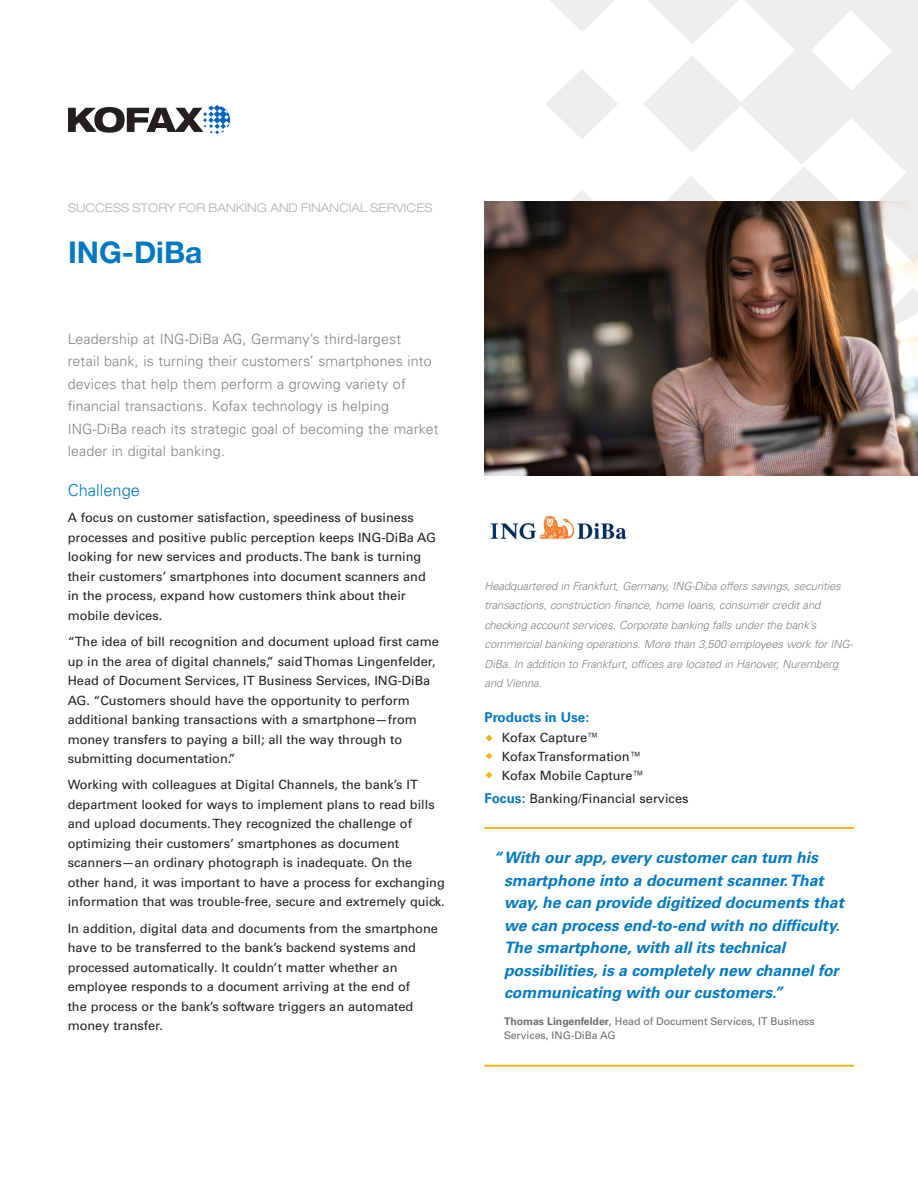
<style>
.page{position:relative;width:918px;height:1188px;background:#fff}
.page>*{position:absolute;margin:0;border:0;box-sizing:border-box;transform-origin:0 0}
.t1{font:700 30px "Helvetica Neue LT Pro";color:#0079c2}
.t2{font:300 16.5px "Univers LT Std";color:#0079c2}
.t3{font:italic 700 15.75px/22.5px "Univers LT Std";color:#0079c2}
.introduction{font:300 14.25px/22.5px "Univers LT Std";letter-spacing:.01em;color:#808285}
.company_information{font:700 13.5px "Univers LT Std";color:#0079c2}
.body_copy{font:12.75px/19.5px "Univers LT Std";color:#231f20}
.company_information-2{font:12.75px "Univers LT Std";color:#231f20}
.document_label{font:300 expanded 12px "Helvetica Neue LT Std";color:#b0b1b5}
.company_information-3{font:italic 300 11.25px/19.5px "Univers LT Std";letter-spacing:-.01em;color:#808285}
.quote_attribute{font:10.5px/13.5px "Univers LT Std";color:#6c6d70}
.s1{font-weight:700;font-size:13.5px;color:#0079c2}
.s2{font-weight:700}
</style>
<div class="page">
<img style="left:484px;top:202px;width:434px;height:273px">
<svg style="left:550px;top:0;width:64px;height:32px"></svg>
<svg style="left:546px;top:69px;width:72px;height:70px"></svg>
<svg style="left:559px;top:190px;width:46px;height:45px"></svg>
<svg style="left:671px;top:299px;width:46px;height:42px;background:#503a32"></svg>
<svg style="left:768px;top:288px;width:72px;height:64px;background:#6c452d"></svg>
<svg style="left:877px;top:287px;width:41px;height:44px"></svg>
<svg style="left:643px;top:0;width:275px;height:263px"></svg>
<svg style="left:68px;top:105px;width:162px;height:29px"></svg>
<img style="left:490px;top:515px;width:137px;height:25px">
<hr style="left:484px;top:827px;width:370px;height:2px;background:#efb211">
<hr style="left:484px;top:1065px;width:370px;height:2px;background:#efb211">
<p class="document_label" style="left:68px;top:200px;width:366px">SUCCESS STORY FOR BANKING AND FINANCIAL SERVICES</p>
<p class="t1" style="left:68px;top:233px;width:136px">ING-DiBa</p>
<p class="introduction" style="left:68px;top:328px;width:372px">Leadership at ING-DiBa AG, Germany’s third-largest<br>retail bank, is turning their customers’ smartphones into devices that help them perform a growing variety of financial transactions. Kofax technology is helping ING-DiBa reach its strategic goal of becoming the market leader in digital banking.</p>
<p class="t2" style="left:68px;top:480px;width:74px">Challenge</p>
<p class="body_copy" style="left:68px;top:508px;width:370px">A focus on customer satisfaction, speediness of business processes and positive public perception keeps ING-DiBa AG looking for new services and products. The bank is turning their customers’ smartphones into document scanners and in the process, expand how customers think about their mobile devices.</p>
<p class="body_copy" style="left:68px;top:632px;width:373px">“The idea of bill recognition and document upload first came up in the area of digital channels,” said Thomas Lingenfelder, Head of Document Services, IT Business Services, ING-DiBa AG. “Customers should have the opportunity to perform additional banking transactions with a smartphone—from money transfers to paying a bill; all the way through to submitting documentation.”</p>
<p class="body_copy" style="left:68px;top:775px;width:379px">Working with colleagues at Digital Channels, the bank’s IT department looked for ways to implement plans to read bills and upload documents. They recognized the challenge of optimizing their customers’ smartphones as document scanners—an ordinary photograph is inadequate. On the other hand, it was important to have a process for exchanging information that was trouble-free, secure and extremely quick.</p>
<p class="body_copy" style="left:68px;top:918px;width:372px">In addition, digital data and documents from the smartphone have to be transferred to the bank’s backend systems and processed automatically. It couldn’t matter whether an employee responds to a document arriving at the end of<br>the process or the bank’s software triggers an automated money transfer.</p>
<p class="company_information-3" style="left:484px;top:576px;width:370px">Headquartered in Frankfurt, Germany, ING-Diba offers savings, securities transactions, construction finance, home loans, consumer credit and checking account services. Corporate banking falls under the bank’s commercial banking operations. More than 3,500 employees work for ING-DiBa. In addition to Frankfurt, offices are located in Hanover, Nuremberg and Vienna.</p>
<p class="company_information" style="left:484px;top:710px;width:106px">Products in Use:</p>
<p class="body_copy" style="left:502px;top:728px;width:100px">Kofax Capture™</p>
<p class="body_copy" style="left:502px;top:747px;width:142px">Kofax Transformation™</p>
<p class="body_copy" style="left:502px;top:765px;width:145px">Kofax Mobile Capture™</p>
<p class="company_information-2" style="left:484px;top:791px;width:205px"><span class="s1">Focus:</span> Banking/Financial services</p>
<p class="t3" style="left:504px;top:847px;width:341px;text-indent:-10px">“With our app, every customer can turn his smartphone into a document scanner. That way, he can provide digitized documents that we can process end-to-end with no difficulty.<br>The smartphone, with all its technical possibilities, is a completely new channel for communicating with our customers.”</p>
<p class="quote_attribute" style="left:504px;top:1015px;width:312px"><span class="s2">Thomas Lingenfelder</span>, Head of Document Services, IT Business<br>Services, ING-DiBa AG</p>
</div>
